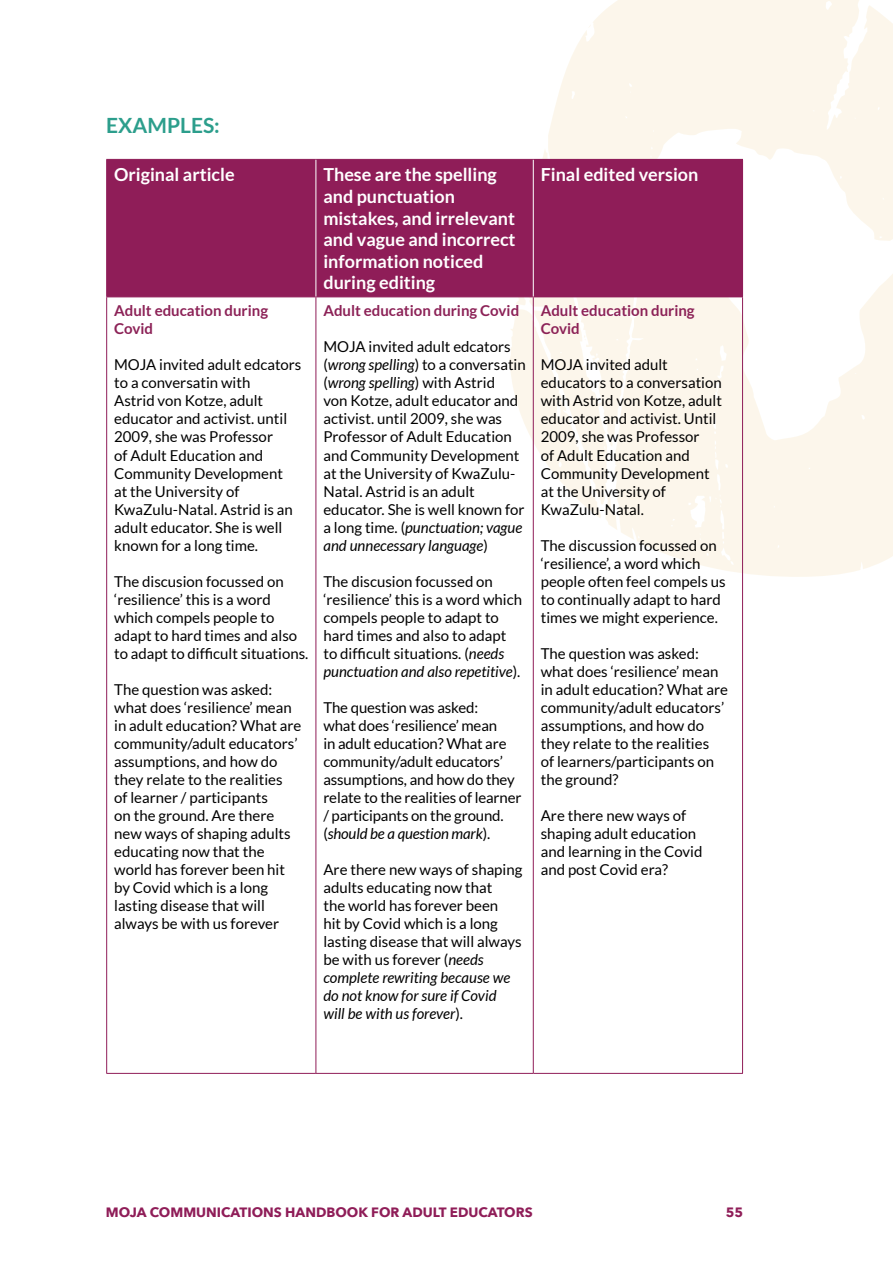
<style>
.page{position:relative;width:893px;height:1263px;background:#fff}
.page>*{position:absolute;margin:0;border:0;box-sizing:border-box;transform-origin:0 0}
.t1{font:700 21px "Lato";color:#2c9e8c}
.t2{font:700 18px/21.6px "Lato";color:#fff}
.t3{font:15px/18px "Lato";color:#000}
.t4{font:700 15px/18px "Lato";color:#8c2257}
.t5{font:700 13.5px "Avenir Next LT Pro";color:#8f1d58}
.s1{font-style:italic}
</style>
<div class="page">
<svg style="left:509px;top:0;width:384px;height:577px;fill:#fcf6eb"></svg>
<div style="left:107px;top:160px;width:426px;height:136px;background:#8f1d58"></div>
<div style="left:533px;top:159px;width:209px;height:138px;background:#8f1d58"></div>
<hr style="left:106px;top:297px;width:1px;height:776px;background:#8f1d58">
<hr style="left:316px;top:297px;width:1px;height:776px;background:#8f1d58">
<hr style="left:533px;top:297px;width:1px;height:776px;background:#8f1d58">
<hr style="left:742px;top:297px;width:1px;height:776px;background:#8f1d58">
<hr style="left:106px;top:1073px;width:210px;height:1px;background:#8f1d58">
<hr style="left:316px;top:1073px;width:217px;height:1px;background:#8f1d58">
<hr style="left:533px;top:1073px;width:210px;height:1px;background:#8f1d58">
<hr style="left:106px;top:159px;width:210px;height:1px;background:#8f1d58">
<hr style="left:106px;top:160px;width:1px;height:136px;background:#8f1d58">
<hr style="left:316px;top:159px;width:217px;height:1px;background:#8f1d58">
<hr style="left:533px;top:159px;width:210px;height:1px;background:#8f1d58">
<hr style="left:742px;top:160px;width:1px;height:136px;background:#8f1d58">
<hr style="left:106px;top:296px;width:210px;height:1px;background:#8f1d58">
<hr style="left:316px;top:296px;width:217px;height:1px;background:#8f1d58">
<hr style="left:533px;top:296px;width:210px;height:1px;background:#8f1d58">
<hr style="left:316px;top:160px;width:1px;height:136px;background:#fff">
<hr style="left:533px;top:160px;width:1px;height:136px;background:#fff">
<h1 class="t1" style="left:106px;top:114px;width:115px">EXAMPLES:</h1>
<p class="t2" style="left:114px;top:164px;width:122px">Original article</p>
<p class="t2" style="left:323px;top:164px;width:194px">These are the spelling and punctuation mistakes, and irrelevant and vague and incorrect information noticed during editing</p>
<p class="t2" style="left:541px;top:164px;width:159px">Final edited version</p>
<p class="t4" style="left:114px;top:302px;width:155px">Adult education during<br>Covid</p>
<p class="t3" style="left:114px;top:356px;width:189px">MOJA invited adult edcators to a conversatin with<br>Astrid von Kotze, adult educator and activist. until<br>2009, she was Professor<br>of Adult Education and<br>Community Development<br>at the University of<br>KwaZulu-Natal. Astrid is an adult educator. She is well known for a long time.</p>
<p class="t3" style="left:114px;top:572px;width:196px">The discusion focussed on ‘resilience’ this is a word which compels people to adapt to hard times and also to adapt to difficult situations.</p>
<p class="t3" style="left:114px;top:680px;width:189px">The question was asked: what does ‘resilience’ mean in adult education? What are community/adult educators’ assumptions, and how do they relate to the realities<br>of learner / participants<br>on the ground. Are there new ways of shaping adults educating now that the world has forever been hit by Covid which is a long lasting disease that will always be with us forever</p>
<p class="t4" style="left:323px;top:302px;width:197px">Adult education during Covid</p>
<p class="t3" style="left:323px;top:338px;width:204px">MOJA invited adult edcators (<span class="s1">wrong spelling</span>) to a conversatin (<span class="s1">wrong spelling</span>) with Astrid<br>von Kotze, adult educator and activist. until 2009, she was<br>Professor of Adult Education and Community Development at the University of KwaZulu-<br>Natal. Astrid is an adult educator. She is well known for a long time. (<span class="s1">punctuation; vague and unnecessary language</span>)</p>
<p class="t3" style="left:323px;top:572px;width:200px">The discusion focussed on ‘resilience’ this is a word which compels people to adapt to hard times and also to adapt to difficult situations. (<span class="s1">needs punctuation and also repetitive</span>).</p>
<p class="t3" style="left:323px;top:698px;width:200px">The question was asked:<br>what does ‘resilience’ mean<br>in adult education? What are community/adult educators’ assumptions, and how do they relate to the realities of learner / participants on the ground. (<span class="s1">should be a question mark</span>).</p>
<p class="t3" style="left:323px;top:860px;width:200px">Are there new ways of shaping adults educating now that<br>the world has forever been<br>hit by Covid which is a long lasting disease that will always be with us forever (<span class="s1">needs complete rewriting because we do not know for sure if Covid<br>will be with us forever</span>).</p>
<p class="t4" style="left:541px;top:302px;width:155px">Adult education during<br>Covid</p>
<p class="t3" style="left:541px;top:356px;width:183px">MOJA invited adult educators to a conversation with Astrid von Kotze, adult educator and activist. Until<br>2009, she was Professor<br>of Adult Education and<br>Community Development at the University of<br>KwaZulu-Natal.</p>
<p class="t3" style="left:541px;top:536px;width:186px">The discussion focussed on ‘resilience’, a word which people often feel compels us to continually adapt to hard times we might experience.</p>
<p class="t3" style="left:541px;top:644px;width:189px">The question was asked: what does ‘resilience’ mean in adult education? What are community/adult educators’ assumptions, and how do they relate to the realities<br>of learners/participants on the ground?</p>
<p class="t3" style="left:541px;top:806px;width:163px">Are there new ways of shaping adult education and learning in the Covid and post Covid era?</p>
<p class="t5" style="left:106px;top:1204px;width:428px">MOJA COMMUNICATIONS HANDBOOK FOR ADULT EDUCATORS</p>
<p class="t5" style="left:726px;top:1204px;width:19px">55</p>
</div>
